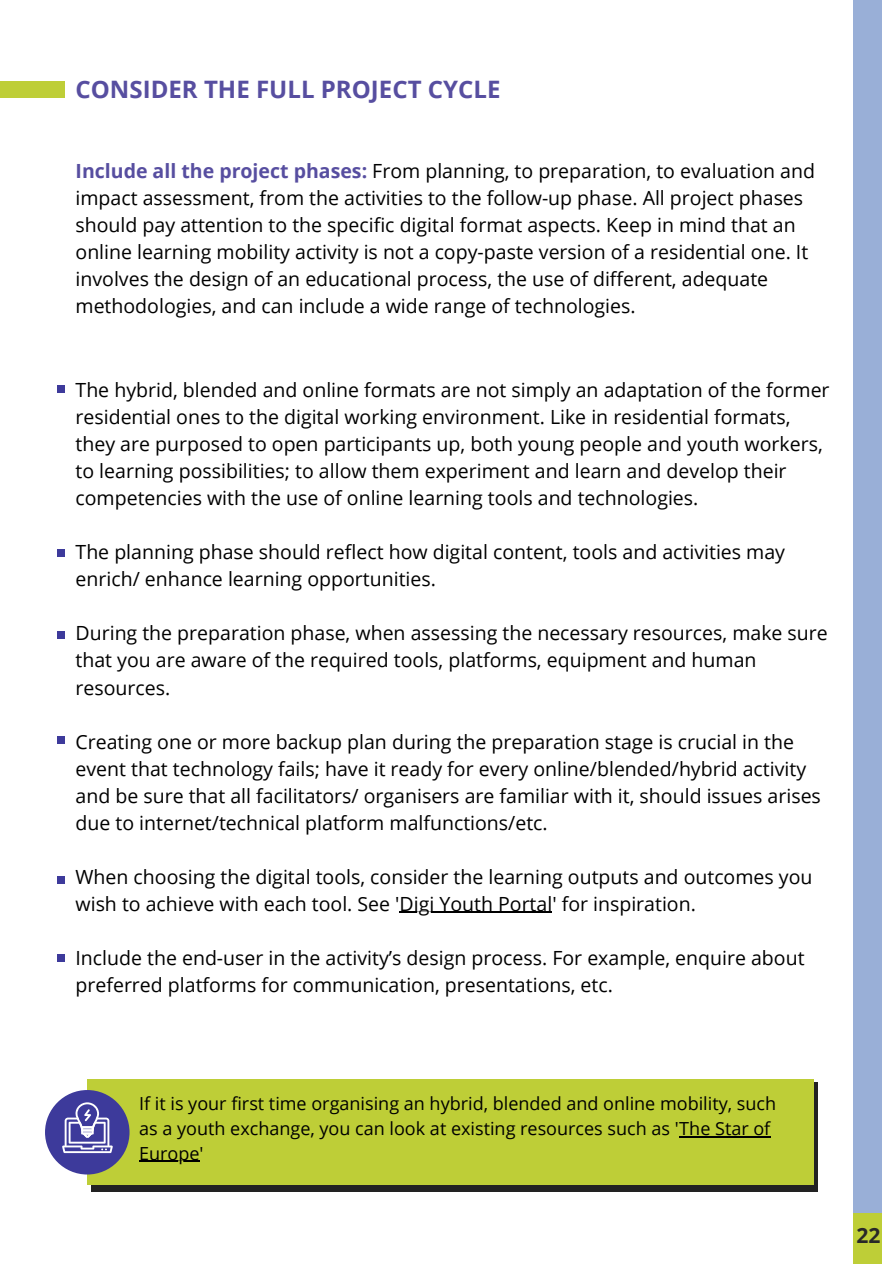
<style>
.page{position:relative;width:894px;height:1264px;background:#fff}
.page>*{position:absolute;margin:0;border:0;box-sizing:border-box;transform-origin:0 0}
.t1{font:700 24px "Open Sans";color:#574ea0}
.t2{font:700 21px "Open Sans";color:#282828}
.t3{font:19.5px/27px "Open Sans";color:#000}
.t4{font:18px/24.8px "Open Sans";color:#000}
.s1{font-weight:700;color:#574ea0}
</style>
<div class="page">
<hr style="left:399px;top:911px;width:153px;height:2px;background:#000">
<svg style="left:91px;top:1082px;width:726px;height:109px;background:#393b25"></svg>
<div style="left:87px;top:1078px;width:726px;height:106px;background:#bece37"></div>
<div style="left:45px;top:1089px;width:84px;height:85px;background:#3d3a9b;border-radius:50%"></div>
<svg style="left:62px;top:1102px;width:56px;height:52px"></svg>
<hr style="left:679px;top:1136px;width:91px;height:1px;background:#000">
<hr style="left:139px;top:1160px;width:60px;height:1px;background:#000">
<div style="left:0;top:81px;width:65px;height:17px;background:#bece37"></div>
<div style="left:853px;top:0;width:28px;height:1217px;background:#99afd7"></div>
<div style="left:853px;top:1212px;width:28px;height:51px;background:#bece37"></div>
<div style="left:57px;top:384px;width:8px;height:8px;background:#3d3a9b"></div>
<div style="left:57px;top:549px;width:8px;height:8px;background:#3d3a9b"></div>
<div style="left:57px;top:631px;width:8px;height:8px;background:#3d3a9b"></div>
<div style="left:57px;top:736px;width:8px;height:8px;background:#3d3a9b"></div>
<div style="left:57px;top:876px;width:8px;height:8px;background:#3d3a9b"></div>
<div style="left:57px;top:954px;width:8px;height:7px;background:#3d3a9b"></div>
<p class="t1" style="left:75px;top:73px;width:426px">CONSIDER THE FULL PROJECT CYCLE</p>
<p class="t3" style="left:75px;top:157px;width:740px"><span class="s1">Include all the project phases:</span> From planning, to preparation, to evaluation and impact assessment, from the activities to the follow-up phase. All project phases should pay attention to the specific digital format aspects. Keep in mind that an online learning mobility activity is not a copy-paste version of a residential one. It involves the design of an educational process, the use of different, adequate methodologies, and can include a wide range of technologies.</p>
<p class="t3" style="left:75px;top:376px;width:755px">The hybrid, blended and online formats are not simply an adaptation of the former residential ones to the digital working environment. Like in residential formats, they are purposed to open participants up, both young people and youth workers, to learning possibilities; to allow them experiment and learn and develop their competencies with the use of online learning tools and technologies.</p>
<p class="t3" style="left:75px;top:538px;width:710px">The planning phase should reflect how digital content, tools and activities may enrich/ enhance learning opportunities.</p>
<p class="t3" style="left:75px;top:619px;width:753px">During the preparation phase, when assessing the necessary resources, make sure that you are aware of the required tools, platforms, equipment and human resources.</p>
<p class="t3" style="left:75px;top:727px;width:746px">Creating one or more backup plan during the preparation stage is crucial in the event that technology fails; have it ready for every online/blended/hybrid activity and be sure that all facilitators/ organisers are familiar with it, should issues arises due to internet/technical platform malfunctions/etc.</p>
<p class="t3" style="left:75px;top:862px;width:738px">When choosing the digital tools, consider the learning outputs and outcomes you wish to achieve with each tool. See 'Digi Youth Portal' for inspiration.</p>
<p class="t3" style="left:75px;top:943px;width:730px">Include the end-user in the activity’s design process. For example, enquire about preferred platforms for communication, presentations, etc.</p>
<p class="t4" style="left:139px;top:1090px;width:638px">If it is your first time organising an hybrid, blended and online mobility, such as a youth exchange, you can look at existing resources such as 'The Star of<br>Europe'</p>
<p class="t2" style="left:856px;top:1220px;width:25px">22</p>
</div>
